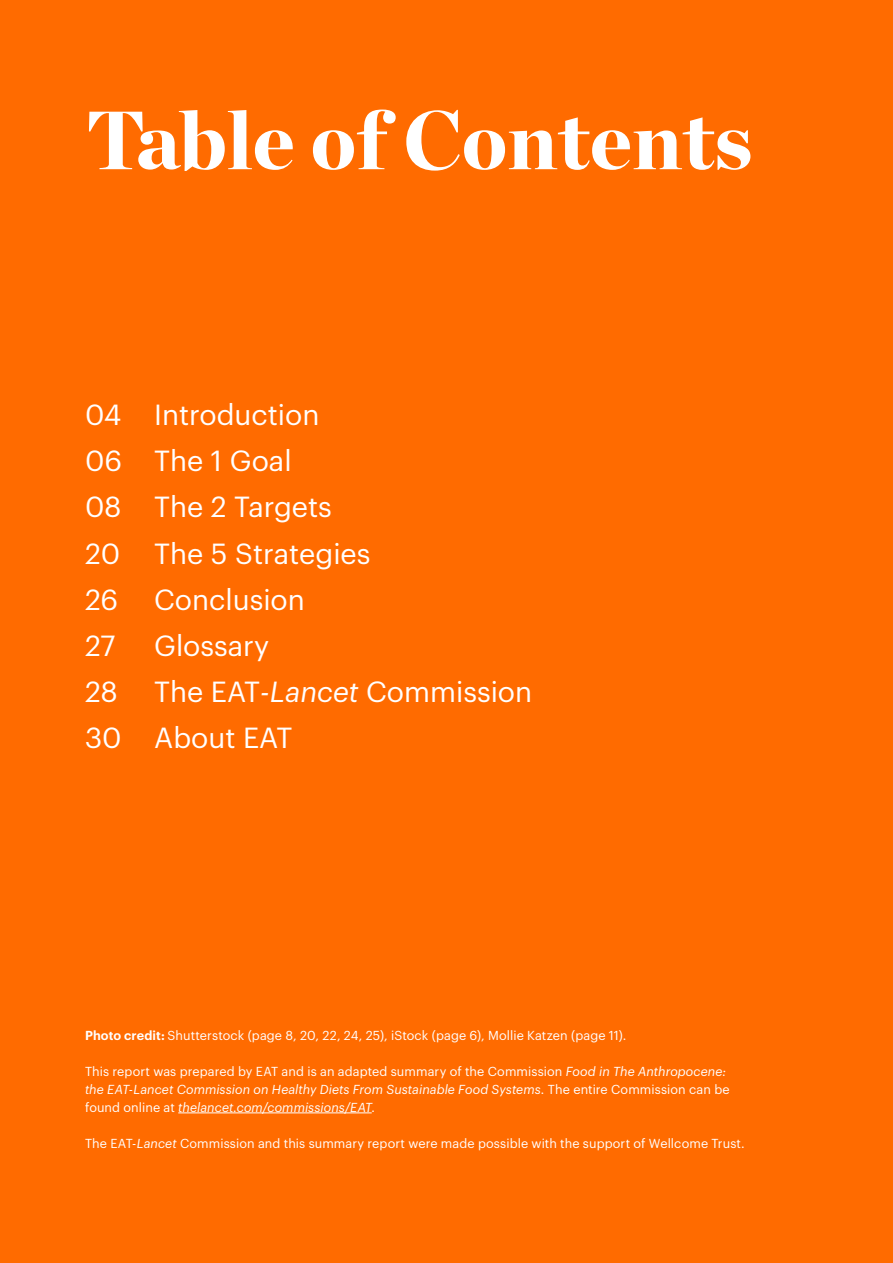
<style>
.page{position:relative;width:893px;height:1263px;background:#ff6b00}
.page>*{position:absolute;margin:0;border:0;box-sizing:border-box;transform-origin:0 0}
.t1{font:900 82.5px "Chronicle Display";color:#fff}
.t2{font:28.5px/46.2px "Graphik";color:#fff}
.t3{font:italic 12.75px/18px "Graphik";letter-spacing:.005em;color:#fff}
.t4{font:12.75px "Graphik";letter-spacing:.01em;color:#fff}
.s1{font-style:italic}
.s2{font-weight:600}
.s3{font-style:normal}
</style>
<div class="page">
<hr style="left:178px;top:1112px;width:194px;height:1px;background:#fff">
<h1 class="t1" style="left:85px;top:72px;width:668px">Table of Contents</h1>
<h2 class="t2" style="left:85px;top:389px;width:287px">04 Introduction<br>06 The 1 Goal<br>08 The 2 Targets<br>20 The 5 Strategies<br>26</h2>
<h2 class="t2" style="left:154px;top:574px;width:152px">Conclusion</h2>
<h2 class="t2" style="left:85px;top:620px;width:32px">27</h2>
<h2 class="t2" style="left:154px;top:620px;width:117px">Glossary</h2>
<h2 class="t2" style="left:85px;top:666px;width:34px">28</h2>
<h2 class="t2" style="left:85px;top:666px;width:449px;text-indent:69px">The EAT<span class="s1">-Lancet</span> Commission<br>30 About EAT</h2>
<p class="t4" style="left:85px;top:1025px;width:543px"><span class="s2">Photo credit:</span> Shutterstock (page 8, 20, 22, 24, 25), iStock (page 6), Mollie Katzen (page 11).</p>
<p class="t3" style="left:85px;top:1061px;width:646px"><span class="s3">This report was prepared by EAT and is an adapted summary of the Commission</span> Food in The Anthropocene: the EAT-Lancet Commission on Healthy Diets From Sustainable Food Systems. <span class="s3">The entire Commission can be found online at</span> thelancet.com/commissions/EAT.</p>
<p class="t4" style="left:85px;top:1133px;width:661px">The EAT-<span class="s1">Lancet</span> Commission and this summary report were made possible with the support of Wellcome Trust.</p>
</div>
